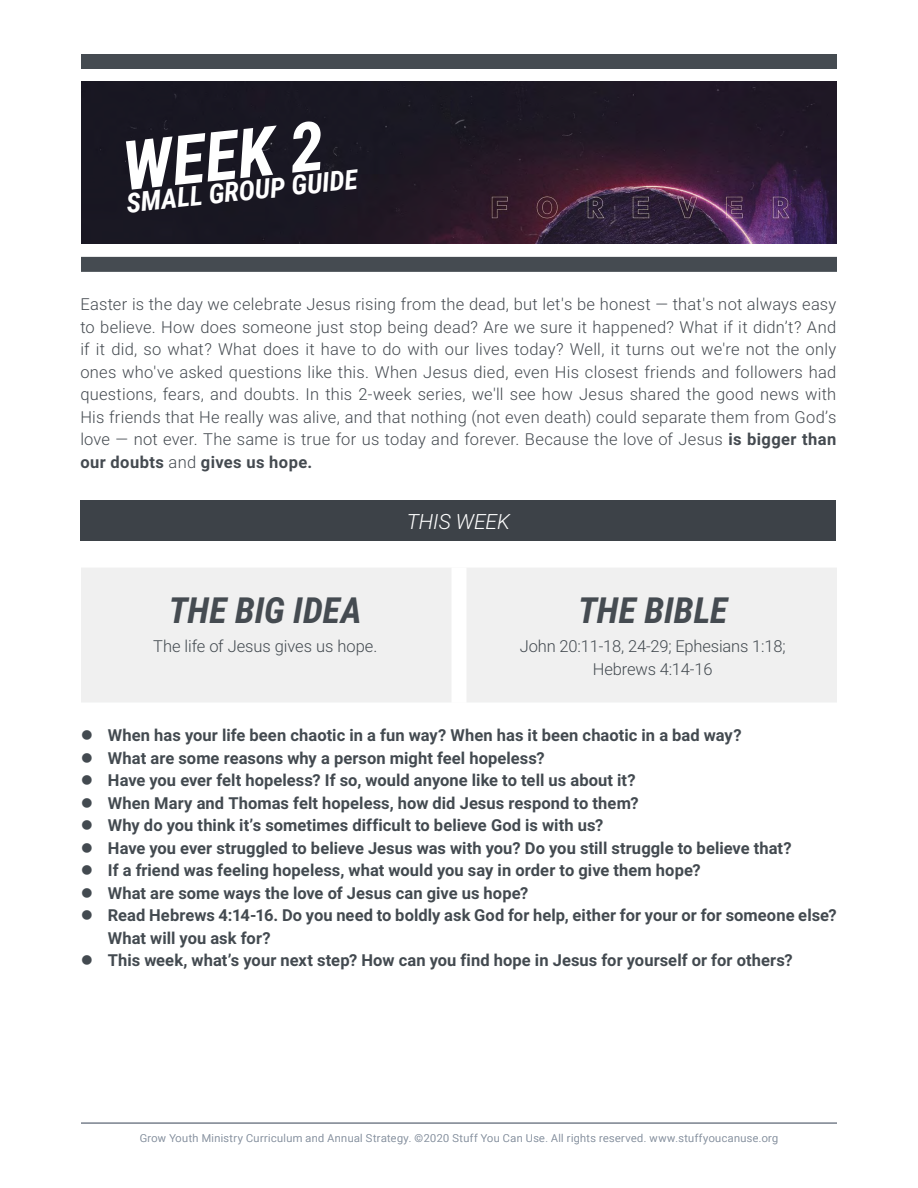
<style>
.page{position:relative;width:918px;height:1188px;background:#fff}
.page>*{position:absolute;margin:0;border:0;box-sizing:border-box;transform-origin:0 0}
.t1{font:italic 700 68.25px "Roboto Condensed";color:#fff}
.t2{font:italic 700 36px "Roboto Condensed";color:#454b51}
.t3{font:italic 700 27.3px "Roboto Condensed";color:#fff}
.t4{font:italic 300 21px "Roboto";letter-spacing:-.005em;color:#fff}
.t5{font:700 16.5px/22.5px "Roboto";letter-spacing:.005em;color:#434a50}
.t6{font:300 16.5px/22.5px "Roboto";letter-spacing:.015em;color:#444a50;text-align:justify}
.t7{font:300 16.5px/22.5px "Roboto";letter-spacing:-.01em;color:#434a50;text-align:center}
.t8{font:300 10.8px "Roboto";letter-spacing:.04em;color:#8f99a6}
.s1{font-weight:700}
</style>
<div class="page">
<img style="left:81px;top:82px;width:756px;height:162px">
<div style="left:81px;top:54px;width:756px;height:15px;background:#454b51"></div>
<div style="left:81px;top:257px;width:756px;height:15px;background:#454b51"></div>
<div style="left:80px;top:500px;width:756px;height:41px;background:#3d4248"></div>
<div style="left:81px;top:568px;width:756px;height:135px;background:#f0f0f0"></div>
<div style="left:452px;top:568px;width:14px;height:135px;background:#fff"></div>
<hr style="left:81px;top:1122px;width:756px;height:2px;background:#8d949e">
<h1 class="t1" style="left:118px;top:119px;width:204px;rotate:-6deg">WEEK 2</h1>
<h3 class="t3" style="left:124px;top:184px;width:234px;rotate:-6deg">SMALL GROUP GUIDE</h3>
<p class="t6" style="left:80px;top:293px;width:758px">Easter is the day we celebrate Jesus rising from the dead, but let's be honest — that's not always easy to believe. How does someone just stop being dead? Are we sure it happened? What if it didn’t? And if it did, so what? What does it have to do with our lives today? Well, it turns out we're not the only ones who've asked questions like this. When Jesus died, even His closest friends and followers had questions, fears, and doubts. In this 2-week series, we'll see how Jesus shared the good news with His friends that He really was alive, and that nothing (not even death) could separate them from God’s love — not ever. The same is true for us today and forever. Because the love of Jesus <span class="s1">is bigger than our doubts</span> and <span class="s1">gives us hope.</span></p>
<h2 class="t2" style="left:169px;top:585px;width:195px">THE BIG IDEA</h2>
<p class="t7" style="left:153px;top:634px;width:226px">The life of Jesus gives us hope.</p>
<p class="t4" style="left:407px;top:506px;width:105px">THIS WEEK</p>
<h2 class="t2" style="left:578px;top:585px;width:151px">THE BIBLE</h2>
<p class="t7" style="left:520px;top:634px;width:267px">John 20:11-18, 24-29; Ephesians 1:18;<br>Hebrews 4:14-16</p>
<p class="t5" style="left:108px;top:724px;width:731px">When has your life been chaotic in a fun way? When has it been chaotic in a bad way?<br>What are some reasons why a person might feel hopeless?<br>Have you ever felt hopeless? If so, would anyone like to tell us about it?<br>When Mary and Thomas felt hopeless, how did Jesus respond to them?<br>Why do you think it’s sometimes difficult to believe God is with us?<br>Have you ever struggled to believe Jesus was with you? Do you still struggle to believe that?<br>If a friend was feeling hopeless, what would you say in order to give them hope?<br>What are some ways the love of Jesus can give us hope?<br>Read Hebrews 4:14-16. Do you need to boldly ask God for help, either for your or for someone else?<br>What will you ask for?<br>This week, what’s your next step? How can you find hope in Jesus for yourself or for others?</p>
<p class="t8" style="left:140px;top:1131px;width:640px">Grow Youth Ministry Curriculum and Annual Strategy. ©2020 Stuff You Can Use. All rights reserved. www.stuffyoucanuse.org</p>
</div>
